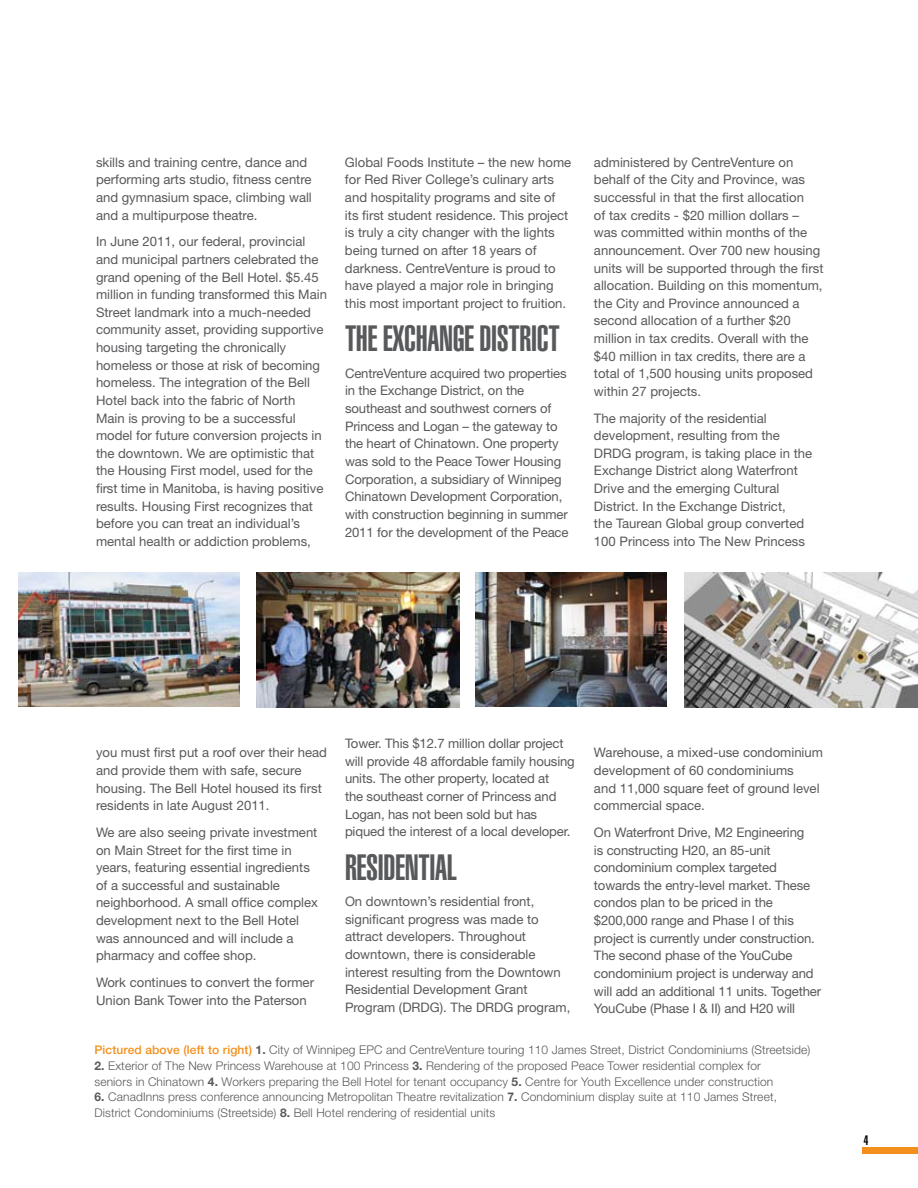
<style>
.page{position:relative;width:918px;height:1188px;background:#fff}
.page>*{position:absolute;margin:0;border:0;box-sizing:border-box;transform-origin:0 0}
.t1{font:900 extra-condensed 36px "Helvetica";letter-spacing:-.01em;color:#58595b}
.t2{font:900 extra-condensed 13.5px "Helvetica";color:#000}
.t3{font:13.2px/17.7px "Helvetica Neue";color:#58595b}
.t4{font:300 12px/15.8px "Helvetica Neue";letter-spacing:.01em;color:#58595b}
.s1{font-weight:500;color:#f3901d}
.s2{font-weight:700}
</style>
<div class="page">
<div style="left:863px;top:1147px;width:55px;height:6px;background:#f3901d"></div>
<img style="left:476px;top:572px;width:190px;height:135px">
<img style="left:18px;top:572px;width:221px;height:134px">
<img style="left:256px;top:572px;width:204px;height:135px">
<img style="left:685px;top:572px;width:233px;height:135px">
<p class="t3" style="left:96px;top:153px;width:217px">skills and training centre, dance and performing arts studio, fitness centre and gymnasium space, climbing wall and a multipurpose theatre.</p>
<p class="t3" style="left:96px;top:233px;width:232px">In June 2011, our federal, provincial and municipal partners celebrated the grand opening of the Bell Hotel. $5.45 million in funding transformed this Main Street landmark into a much-needed community asset, providing supportive housing targeting the chronically homeless or those at risk of becoming homeless. The integration of the Bell Hotel back into the fabric of North Main is proving to be a successful model for future conversion projects in the downtown. We are optimistic that the Housing First model, used for the first time in Manitoba, is having positive results. Housing First recognizes that before you can treat an individual’s mental health or addiction problems,</p>
<p class="t3" style="left:345px;top:153px;width:228px">Global Foods Institute – the new home for Red River College’s culinary arts and hospitality programs and site of its first student residence. This project is truly a city changer with the lights being turned on after 18 years of darkness. CentreVenture is proud to have played a major role in bringing this most important project to fruition.</p>
<h1 class="t1" style="left:345px;top:318px;width:197px">THE EXCHANGE DISTRICT</h1>
<p class="t3" style="left:345px;top:364px;width:225px">CentreVenture acquired two properties in the Exchange District, on the southeast and southwest corners of Princess and Logan – the gateway to the heart of Chinatown. One property was sold to the Peace Tower Housing Corporation, a subsidiary of Winnipeg Chinatown Development Corporation, with construction beginning in summer 2011 for the development of the Peace</p>
<p class="t3" style="left:594px;top:153px;width:231px">administered by CentreVenture on behalf of the City and Province, was successful in that the first allocation<br>of tax credits - $20 million dollars – was committed within months of the announcement. Over 700 new housing units will be supported through the first allocation. Building on this momentum, the City and Province announced a second allocation of a further $20 million in tax credits. Overall with the $40 million in tax credits, there are a total of 1,500 housing units proposed within 27 projects.</p>
<p class="t3" style="left:594px;top:409px;width:220px">The majority of the residential development, resulting from the DRDG program, is taking place in the Exchange District along Waterfront Drive and the emerging Cultural District. In the Exchange District,<br>the Taurean Global group converted 100 Princess into The New Princess</p>
<p class="t3" style="left:96px;top:744px;width:233px">you must first put a roof over their head and provide them with safe, secure housing. The Bell Hotel housed its first residents in late August 2011.</p>
<p class="t3" style="left:96px;top:823px;width:223px">We are also seeing private investment on Main Street for the first time in years, featuring essential ingredients of a successful and sustainable neighborhood. A small office complex development next to the Bell Hotel was announced and will include a pharmacy and coffee shop.</p>
<p class="t3" style="left:96px;top:973px;width:220px">Work continues to convert the former<br>Union Bank Tower into the Paterson</p>
<p class="t3" style="left:345px;top:734px;width:231px">Tower. This $12.7 million dollar project will provide 48 affordable family housing units. The other property, located at<br>the southeast corner of Princess and Logan, has not been sold but has piqued the interest of a local developer.</p>
<h1 class="t1" style="left:345px;top:846px;width:44px">RESIDENTIA</h1>
<h1 class="t1" style="left:447px;top:846px;width:12px">L</h1>
<p class="t3" style="left:345px;top:892px;width:227px">On downtown’s residential front, significant progress was made to attract developers. Throughout downtown, there is considerable interest resulting from the Downtown Residential Development Grant Program (DRDG). The DRDG program,</p>
<p class="t3" style="left:594px;top:744px;width:231px">Warehouse, a mixed-use condominium development of 60 condominiums<br>and 11,000 square feet of ground level commercial space.</p>
<p class="t3" style="left:594px;top:823px;width:229px">On Waterfront Drive, M2 Engineering<br>is constructing H20, an 85-unit condominium complex targeted towards the entry-level market. These condos plan to be priced in the $200,000 range and Phase I of this project is currently under construction.<br>The second phase of the YouCube condominium project is underway and will add an additional 11 units. Together YouCube (Phase I &amp; II) and H20 will</p>
<p class="t4" style="left:94px;top:1042px;width:717px"><span class="s1">Pictured above (left to right)</span> <span class="s2">1.</span> City of Winnipeg EPC and CentreVenture touring 110 James Street, District Condominiums (Streetside)</p>
<p class="t4" style="left:94px;top:1057px;width:680px"><span class="s2">2.</span> Exterior of The New Princess Warehouse at 100 Princess <span class="s2">3.</span> Rendering of the proposed Peace Tower residential complex for seniors in Chinatown <span class="s2">4.</span> Workers preparing the Bell Hotel for tenant occupancy <span class="s2">5.</span> Centre for Youth Excellence under construction</p>
<p class="t4" style="left:94px;top:1089px;width:684px"><span class="s2">6.</span> CanadInns press conference announcing Metropolitan Theatre revitalization <span class="s2">7.</span> Condominium display suite at 110 James Street,<br>District Condominiums (Streetside) <span class="s2">8.</span> Bell Hotel rendering of residential units</p>
<p class="t2" style="left:864px;top:1133px;width:6px">4</p>
</div>
